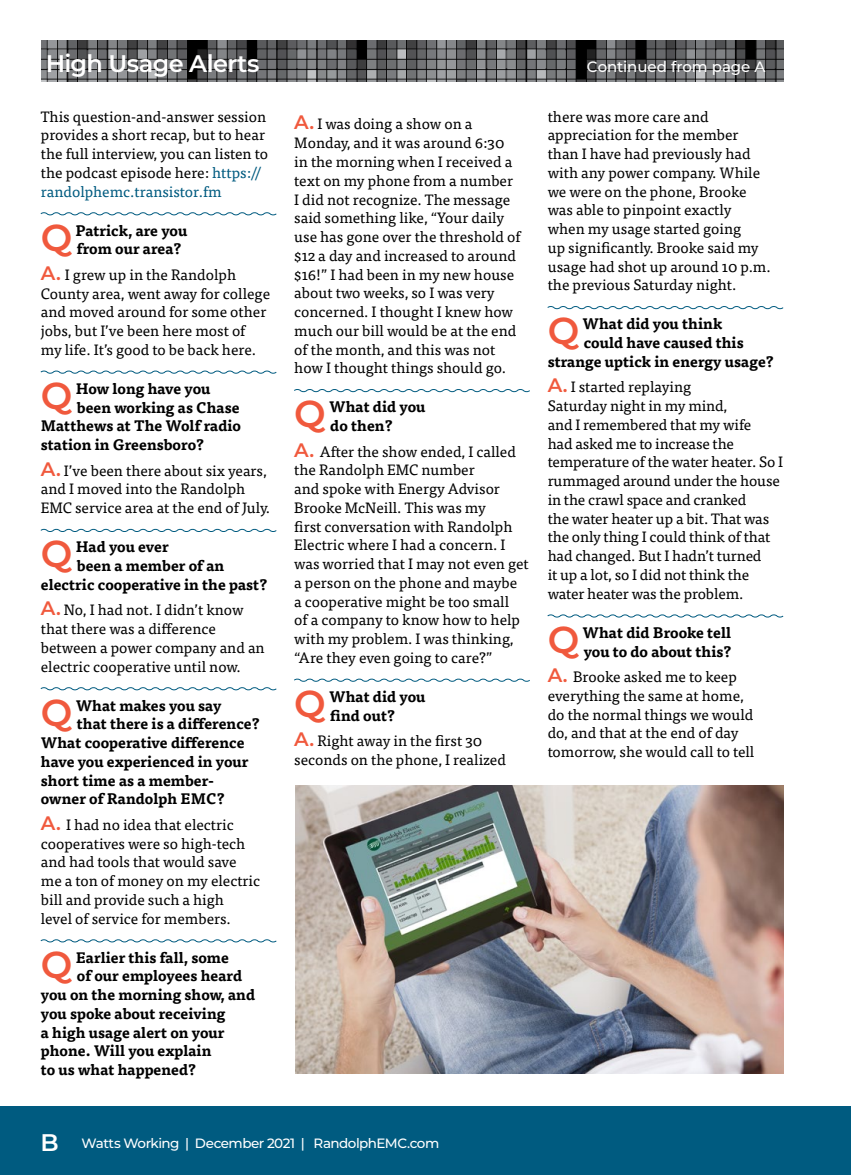
<style>
.page{position:relative;width:851px;height:1175px;background:#fff}
.page>*{position:absolute;margin:0;border:0;box-sizing:border-box;transform-origin:0 0}
.t1{font:600 37.5px "Montserrat";color:#f0593d}
.h1_no-space{font:600 24px "Montserrat";letter-spacing:-.03em;color:#fff}
.t2{font:15px/18.8px "Tisa Pro";color:#000}
.t3{font:700 15px/18.8px "Tisa Pro";color:#000}
.p_continued2{font:500 15px "Montserrat";color:#fff}
.t4{font:500 13.5px "Montserrat";letter-spacing:-.035em;color:#fff}
.s1{color:#005b80}
.s2{font-family:"Montserrat";font-weight:600;font-size:19.5px;color:#f0593d}
</style>
<div class="page">
<div style="left:0;top:1105px;width:850px;height:69px;background:#005b80"></div>
<svg style="left:40px;top:212px;width:237px;height:4px"></svg>
<svg style="left:40px;top:370px;width:237px;height:4px"></svg>
<svg style="left:40px;top:528px;width:237px;height:4px"></svg>
<svg style="left:40px;top:687px;width:237px;height:4px"></svg>
<svg style="left:40px;top:939px;width:237px;height:4px"></svg>
<svg style="left:294px;top:389px;width:236px;height:4px"></svg>
<svg style="left:294px;top:678px;width:236px;height:4px"></svg>
<svg style="left:547px;top:306px;width:237px;height:4px"></svg>
<svg style="left:547px;top:614px;width:237px;height:4px"></svg>
<img style="left:41px;top:40px;width:742px;height:41px">
<img style="left:295px;top:785px;width:488px;height:288px">
<p class="h1_no-space" style="left:46px;top:46px;width:215px">High Usage Alerts</p>
<p class="p_continued2" style="left:587px;top:56px;width:180px">Continued from page A</p>
<p class="t2" style="left:41px;top:106px;width:229px">This question-and-answer session provides a short recap, but to hear the full interview, you can listen to the podcast episode here: <span class="s1">https:// randolphemc.transistor.fm</span></p>
<p class="t1" style="left:41px;top:211px;width:33px">Q</p>
<p class="t3" style="left:75px;top:220px;width:113px">Patrick, are you from our area?</p>
<p class="t2" style="left:41px;top:264px;width:231px"><span class="s2">A.</span> I grew up in the Randolph<br>County area, went away for college and moved around for some other jobs, but I’ve been here most of<br>my life. It’s good to be back here.</p>
<p class="t1" style="left:41px;top:369px;width:33px">Q</p>
<p class="t3" style="left:76px;top:378px;width:136px">How long have you</p>
<p class="t3" style="left:77px;top:397px;width:164px">been working as Chase</p>
<p class="t3" style="left:41px;top:416px;width:202px">Matthews at The Wolf radio</p>
<p class="t3" style="left:41px;top:434px;width:165px">station in Greensboro?</p>
<p class="t2" style="left:41px;top:460px;width:231px"><span class="s2">A.</span> I’ve been there about six years, and I moved into the Randolph<br>EMC service area at the end of July.</p>
<p class="t1" style="left:41px;top:527px;width:33px">Q</p>
<p class="t3" style="left:76px;top:536px;width:95px">Had you ever</p>
<p class="t3" style="left:77px;top:555px;width:149px">been a member of an</p>
<p class="t3" style="left:41px;top:574px;width:228px">electric cooperative in the past?</p>
<p class="t2" style="left:41px;top:599px;width:225px"><span class="s2">A.</span> No, I had not. I didn’t know that there was a difference between a power company and an electric cooperative until now.</p>
<p class="t1" style="left:41px;top:685px;width:33px">Q</p>
<p class="t3" style="left:76px;top:695px;width:147px">What makes you say</p>
<p class="t3" style="left:77px;top:713px;width:184px">that there is a difference?</p>
<p class="t3" style="left:41px;top:732px;width:205px">What cooperative difference</p>
<p class="t3" style="left:41px;top:751px;width:209px">have you experienced in your</p>
<p class="t3" style="left:41px;top:770px;width:175px">short time as a member-</p>
<p class="t3" style="left:41px;top:788px;width:185px">owner of Randolph EMC?</p>
<p class="t2" style="left:41px;top:814px;width:221px"><span class="s2">A.</span> I had no idea that electric cooperatives were so high-tech and had tools that would save me a ton of money on my electric bill and provide such a high<br>level of service for members.</p>
<p class="t1" style="left:41px;top:937px;width:33px">Q</p>
<p class="t3" style="left:76px;top:947px;width:155px">Earlier this fall, some</p>
<p class="t3" style="left:77px;top:965px;width:167px">of our employees heard</p>
<p class="t3" style="left:41px;top:984px;width:216px">you on the morning show, and</p>
<p class="t3" style="left:41px;top:1003px;width:186px">you spoke about receiving</p>
<p class="t3" style="left:41px;top:1022px;width:185px">a high usage alert on your</p>
<p class="t3" style="left:41px;top:1040px;width:172px">phone. Will you explain</p>
<p class="t3" style="left:41px;top:1059px;width:157px">to us what happened?</p>
<p class="t2" style="left:294px;top:114px;width:228px"><span class="s2">A.</span> I was doing a show on a<br>Monday, and it was around 6:30 in the morning when I received a text on my phone from a number<br>I did not recognize. The message said something like, “Your daily use has gone over the threshold of $12 a day and increased to around $16!” I had been in my new house about two weeks, so I was very concerned. I thought I knew how much our bill would be at the end of the month, and this was not how I thought things should go.</p>
<p class="t1" style="left:294px;top:387px;width:33px">Q</p>
<p class="t3" style="left:329px;top:397px;width:98px">What did you do then?</p>
<p class="t2" style="left:294px;top:441px;width:236px"><span class="s2">A.</span> After the show ended, I called the Randolph EMC number<br>and spoke with Energy Advisor<br>Brooke McNeill. This was my<br>first conversation with Randolph<br>Electric where I had a concern. I was worried that I may not even get a person on the phone and maybe<br>a cooperative might be too small<br>of a company to know how to help with my problem. I was thinking, “Are they even going to care?”</p>
<p class="t1" style="left:294px;top:677px;width:33px">Q</p>
<p class="t3" style="left:329px;top:686px;width:98px">What did you find out?</p>
<p class="t2" style="left:294px;top:730px;width:213px"><span class="s2">A.</span> Right away in the first 30 seconds on the phone, I realized</p>
<p class="t2" style="left:547px;top:106px;width:224px">there was more care and appreciation for the member than I have had previously had with any power company. While we were on the phone, Brooke was able to pinpoint exactly when my usage started going<br>up significantly. Brooke said my usage had shot up around 10 p.m. the previous Saturday night.</p>
<p class="t1" style="left:547px;top:304px;width:33px">Q</p>
<p class="t3" style="left:582px;top:314px;width:141px">What did you think</p>
<p class="t3" style="left:583px;top:332px;width:161px">could have caused this</p>
<p class="t3" style="left:547px;top:351px;width:228px">strange uptick in energy usage?</p>
<p class="t2" style="left:547px;top:377px;width:237px"><span class="s2">A.</span> I started replaying<br>Saturday night in my mind,<br>and I remembered that my wife<br>had asked me to increase the temperature of the water heater. So I rummaged around under the house in the crawl space and cranked<br>the water heater up a bit. That was the only thing I could think of that had changed. But I hadn’t turned<br>it up a lot, so I did not think the water heater was the problem.</p>
<p class="t1" style="left:547px;top:613px;width:33px">Q</p>
<p class="t3" style="left:582px;top:622px;width:150px">What did Brooke tell you to do about this?</p>
<p class="t2" style="left:547px;top:666px;width:208px"><span class="s2">A.</span> Brooke asked me to keep everything the same at home, do the normal things we would do, and that at the end of day tomorrow, she would call to tell</p>
<h2 class="h1_no-space" style="left:40px;top:1125px;width:20px">B</h2>
<p class="t4" style="left:82px;top:1134px;width:359px">Watts Working | December 2021 | RandolphEMC.com</p>
</div>
